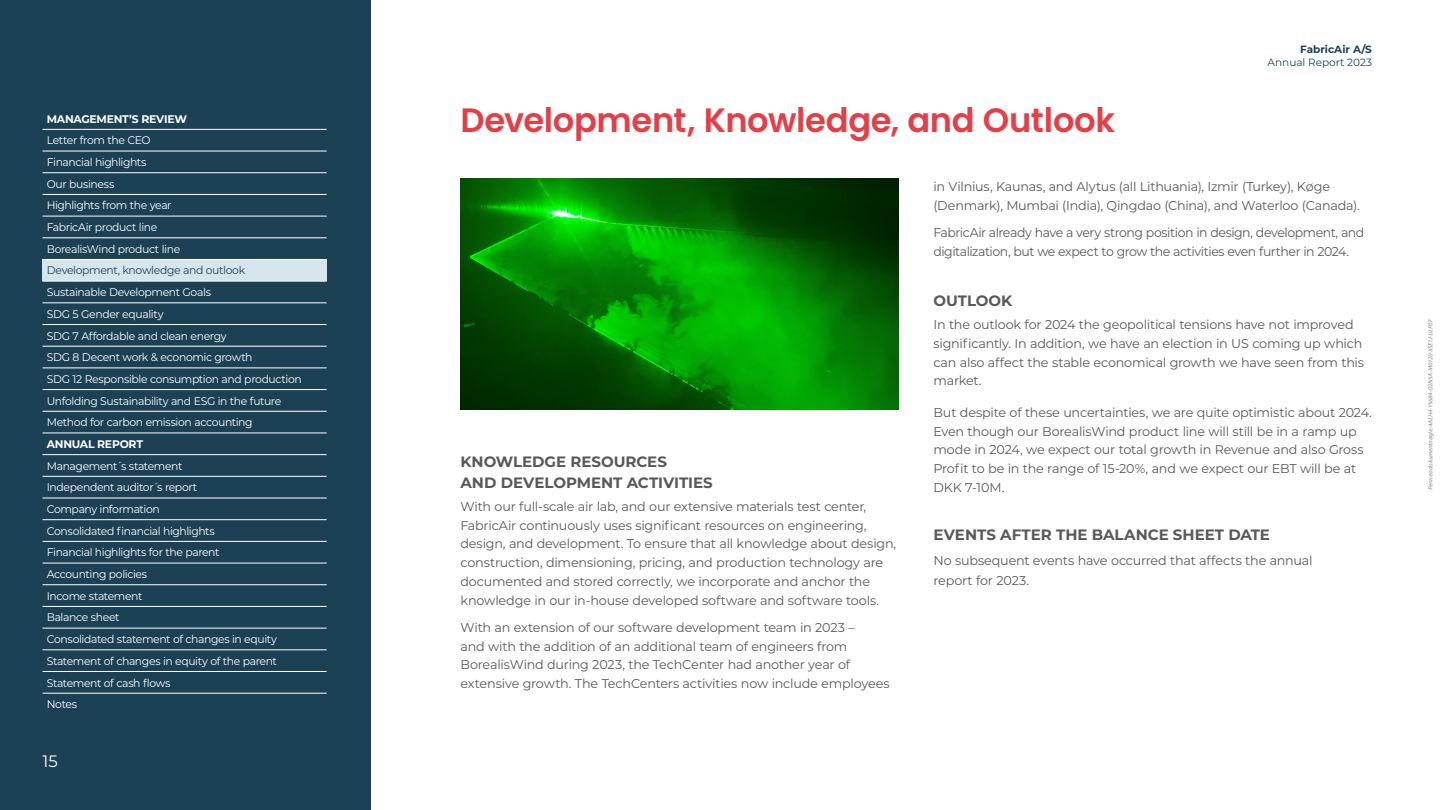
<style>
.page{position:relative;width:1440px;height:810px;background:#fff}
.page>*{position:absolute;margin:0;border:0;box-sizing:border-box;transform-origin:0 0}
.t1{font:600 33.75px "Poppins";letter-spacing:-.01em;color:#e63e47}
.t2{font:16.5px "Montserrat";color:#fff}
.t3{font:700 15px/21px "Montserrat";color:#58595b}
.t4{font:12.75px/18.8px "Montserrat";letter-spacing:-.015em;color:#58595b}
.t5{font:12.75px/18.8px "Montserrat";letter-spacing:-.035em;color:#58595b}
.t6{font:11.02px/21.7px "Montserrat";letter-spacing:-.035em;color:#fff}
.t7{font:11.02px "Montserrat";letter-spacing:-.035em;color:#1d4154}
.t8{font:700 11.02px "Montserrat";letter-spacing:-.02em;color:#fff}
.t9{font:10.5px "Montserrat";color:#1d4154}
.t10{font:700 10.5px "Montserrat";color:#1d4154}
.t11{font:italic 6px "Myriad Pro";color:#888}
</style>
<div class="page">
<div style="left:0;top:0;width:370px;height:810px;background:#1d4154"></div>
<img style="left:460px;top:179px;width:439px;height:231px">
<div style="left:43px;top:259px;width:284px;height:22px;background:#d5e5ec"></div>
<hr style="left:43px;top:129px;width:284px;height:1px;background:#fff">
<hr style="left:43px;top:151px;width:284px;height:1px;background:#fff">
<hr style="left:43px;top:172px;width:284px;height:1px;background:#fff">
<hr style="left:43px;top:194px;width:284px;height:1px;background:#fff">
<hr style="left:43px;top:216px;width:284px;height:1px;background:#fff">
<hr style="left:43px;top:237px;width:284px;height:1px;background:#fff">
<hr style="left:43px;top:259px;width:284px;height:1px;background:#fff">
<hr style="left:43px;top:281px;width:284px;height:1px;background:#fff">
<hr style="left:43px;top:302px;width:284px;height:1px;background:#fff">
<hr style="left:43px;top:324px;width:284px;height:1px;background:#fff">
<hr style="left:43px;top:346px;width:284px;height:1px;background:#fff">
<hr style="left:43px;top:368px;width:284px;height:1px;background:#fff">
<hr style="left:43px;top:389px;width:284px;height:1px;background:#fff">
<hr style="left:43px;top:411px;width:284px;height:1px;background:#fff">
<hr style="left:43px;top:433px;width:284px;height:1px;background:#fff">
<hr style="left:43px;top:454px;width:284px;height:1px;background:#fff">
<hr style="left:43px;top:476px;width:284px;height:1px;background:#fff">
<hr style="left:43px;top:498px;width:284px;height:1px;background:#fff">
<hr style="left:43px;top:519px;width:284px;height:1px;background:#fff">
<hr style="left:43px;top:541px;width:284px;height:1px;background:#fff">
<hr style="left:43px;top:563px;width:284px;height:1px;background:#fff">
<hr style="left:43px;top:584px;width:284px;height:1px;background:#fff">
<hr style="left:43px;top:606px;width:284px;height:1px;background:#fff">
<hr style="left:43px;top:628px;width:284px;height:1px;background:#fff">
<hr style="left:43px;top:649px;width:284px;height:1px;background:#fff">
<hr style="left:43px;top:671px;width:284px;height:1px;background:#fff">
<hr style="left:43px;top:693px;width:284px;height:1px;background:#fff">
<p class="t8" style="left:47px;top:113px;width:142px">MANAGEMENT’S REVIEW</p>
<p class="t6" style="left:47px;top:130px;width:135px">Letter from the CEO<br>Financial highlights<br>Our business<br>Highlights from the year<br>FabricAir product line<br>BorealisWind product line</p>
<p class="t7" style="left:47px;top:265px;width:200px">Development, knowledge and outlook</p>
<p class="t6" style="left:47px;top:282px;width:257px">Sustainable Development Goals<br>SDG 5 Gender equality<br>SDG 7 Affordable and clean energy<br>SDG 8 Decent work &amp; economic growth<br>SDG 12 Responsible consumption and production Unfolding Sustainability and ESG in the future Method for carbon emission accounting</p>
<p class="t8" style="left:47px;top:439px;width:98px">ANNUAL REPORT</p>
<p class="t6" style="left:47px;top:455px;width:232px">Management´s statement<br>Independent auditor´s report<br>Company information<br>Consolidated financial highlights<br>Financial highlights for the parent<br>Accounting policies<br>Income statement<br>Balance sheet<br>Consolidated statement of changes in equity<br>Statement of changes in equity of the parent<br>Statement of cash flows<br>Notes</p>
<p class="t2" style="left:43px;top:754px;width:17px">15</p>
<h1 class="t1" style="left:460px;top:101px;width:656px">Development, Knowledge, and Outlook</h1>
<p class="t10" style="left:1300px;top:44px;width:73px">FabricAir A/S</p>
<p class="t9" style="left:1268px;top:58px;width:106px">Annual Report 2023</p>
<p class="t3" style="left:460px;top:451px;width:254px">KNOWLEDGE RESOURCES<br>AND DEVELOPMENT ACTIVITIES</p>
<p class="t4" style="left:460px;top:497px;width:437px">With our full-scale air lab, and our extensive materials test center, FabricAir continuously uses significant resources on engineering, design, and development. To ensure that all knowledge about design, construction, dimensioning, pricing, and production technology are documented and stored correctly, we incorporate and anchor the knowledge in our in-house developed software and software tools.</p>
<p class="t4" style="left:460px;top:618px;width:431px">With an extension of our software development team in 2023 –<br>and with the addition of an additional team of engineers from BorealisWind during 2023, the TechCenter had another year of extensive growth. The TechCenters activities now include employees</p>
<p class="t4" style="left:934px;top:178px;width:428px">in Vilnius, Kaunas, and Alytus (all Lithuania), Izmir (Turkey), Køge (Denmark), Mumbai (India), Qingdao (China), and Waterloo (Canada).</p>
<p class="t5" style="left:934px;top:224px;width:432px">FabricAir already have a very strong position in design, development, and digitalization, but we expect to grow the activities even further in 2024.</p>
<p class="t3" style="left:934px;top:291px;width:80px">OUTLOOK</p>
<p class="t4" style="left:934px;top:316px;width:432px">In the outlook for 2024 the geopolitical tensions have not improved significantly. In addition, we have an election in US coming up which can also affect the stable economical growth we have seen from this market.</p>
<p class="t4" style="left:934px;top:403px;width:440px">But despite of these uncertainties, we are quite optimistic about 2024.<br>Even though our BorealisWind product line will still be in a ramp up mode in 2024, we expect our total growth in Revenue and also Gross Profit to be in the range of 15-20%, and we expect our EBT will be at DKK 7-10M.</p>
<p class="t3" style="left:934px;top:525px;width:338px">EVENTS AFTER THE BALANCE SHEET DATE</p>
<p class="t4" style="left:934px;top:551px;width:381px;line-height:20.2px">No subsequent events have occurred that affects the annual report for 2023.</p>
<p class="t11" style="left:1428px;top:490px;width:173px;rotate:-90deg">Penneo dokumentnøgle:4ALH4-Y5684-O2N5A-M0120-X5E1J-ULP07</p>
</div>
